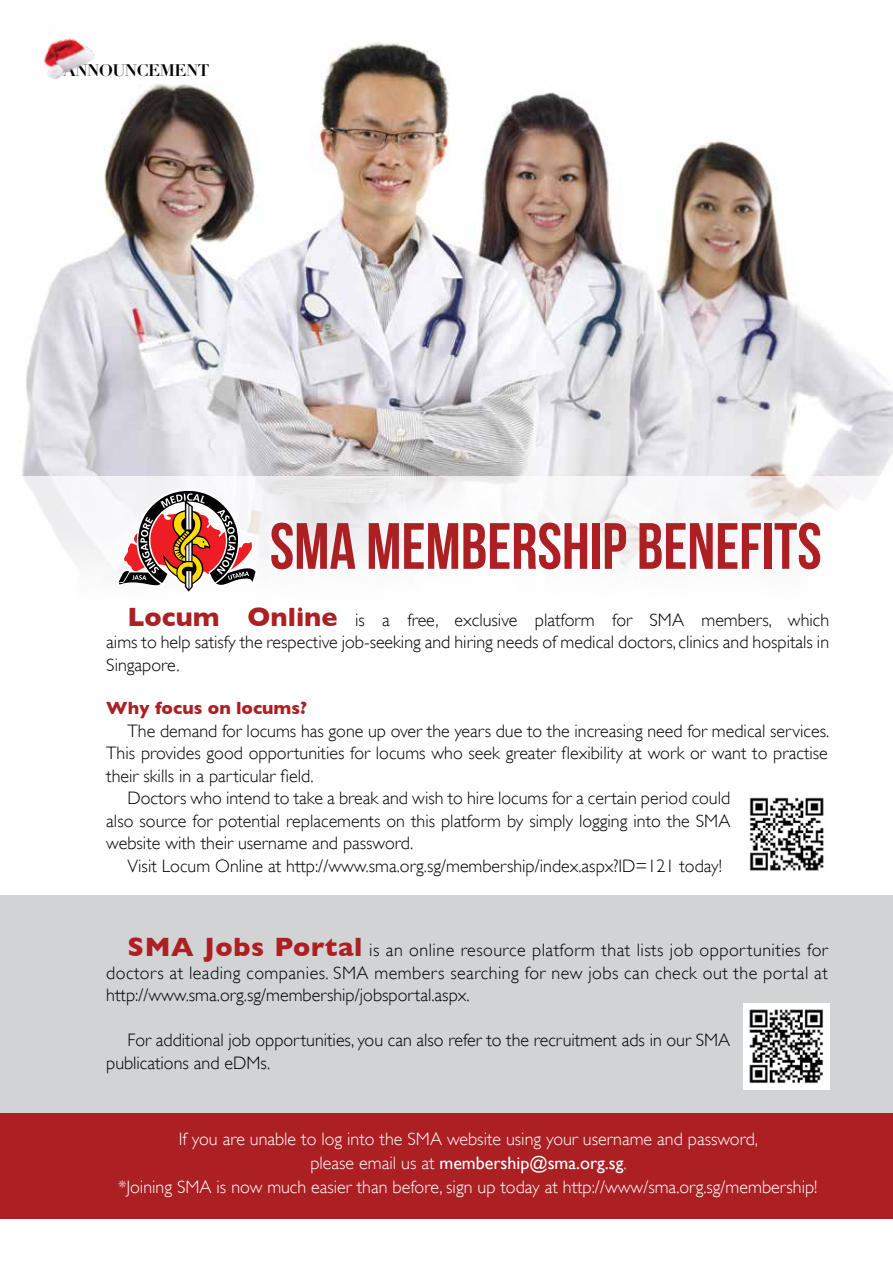
<style>
.page{position:relative;width:893px;height:1263px;background:#fff}
.page>*{position:absolute;margin:0;border:0;box-sizing:border-box;transform-origin:0 0}
.t1{font:65.25px "Bebas Neue";color:#ac1f23}
.t2{font:300 18px/22.5px "Gill Sans";color:#000;text-align:justify}
.t3{font:300 18px/24px "Gill Sans";color:#fff;text-align:center}
.t4{font:700 18px "Gill Sans";color:#ac1f23}
.t5{font:700 16.5px "Didot LH";letter-spacing:-.025em;color:#000}
.s1{font-weight:700;font-size:27px;color:#ac1f23}
.s2{font-weight:400}
</style>
<div class="page">
<img style="left:22px;top:41px;width:871px;height:435px">
<div style="left:0;top:895px;width:893px;height:220px;background:#d1d3d4"></div>
<div style="left:0;top:1113px;width:893px;height:106px;background:#ac1f23"></div>
<img style="left:31px;top:38px;width:69px;height:47px">
<img style="left:743px;top:1003px;width:86px;height:86px">
<img style="left:749px;top:797px;width:75px;height:74px">
<svg style="left:117px;top:489px;width:140px;height:103px"></svg>
<p class="t5" style="left:63px;top:60px;width:148px">ANNOUNCEMENT</p>
<h1 class="t1" style="left:270px;top:510px;width:553px">SMA MEMBERSHIP BENEFITS</h1>
<p class="t2" style="left:106px;top:608px;width:724px;text-indent:21px"><span class="s1">Locum Online</span> is a free, exclusive platform for SMA members, which aims to help satisfy the respective job-seeking and hiring needs of medical doctors, clinics and hospitals in Singapore.</p>
<p class="t4" style="left:106px;top:697px;width:202px">Why focus on locums?</p>
<p class="t2" style="left:128px;top:719px;width:703px">The demand for locums has gone up over the years due to the increasing need for medical services.</p>
<p class="t2" style="left:106px;top:742px;width:723px">This provides good opportunities for locums who seek greater flexibility at work or want to practise</p>
<p class="t2" style="left:106px;top:764px;width:209px">their skills in a particular field.</p>
<p class="t2" style="left:128px;top:787px;width:604px">Doctors who intend to take a break and wish to hire locums for a certain period could</p>
<p class="t2" style="left:106px;top:809px;width:625px">also source for potential replacements on this platform by simply logging into the SMA</p>
<p class="t2" style="left:106px;top:832px;width:308px">website with their username and password.</p>
<p class="t2" style="left:128px;top:854px;width:596px">Visit Locum Online at http://www.sma.org.sg/membership/index.aspx?ID=121 today!</p>
<p class="t2" style="left:106px;top:939px;width:723px;text-indent:21px"><span class="s1">SMA Jobs Portal</span> is an online resource platform that lists job opportunities for doctors at leading companies. SMA members searching for new jobs can check out the portal at http://www.sma.org.sg/membership/jobsportal.aspx.</p>
<p class="t2" style="left:106px;top:1029px;width:625px;text-indent:21px">For additional job opportunities, you can also refer to the recruitment ads in our SMA publications and eDMs.</p>
<p class="t3" style="left:118px;top:1127px;width:701px">If you are unable to log into the SMA website using your username and password,<br>please email us at <span class="s2">membership@sma.org.sg</span>.<br>*Joining SMA is now much easier than before, sign up today at http://www/sma.org.sg/membership!</p>
</div>
